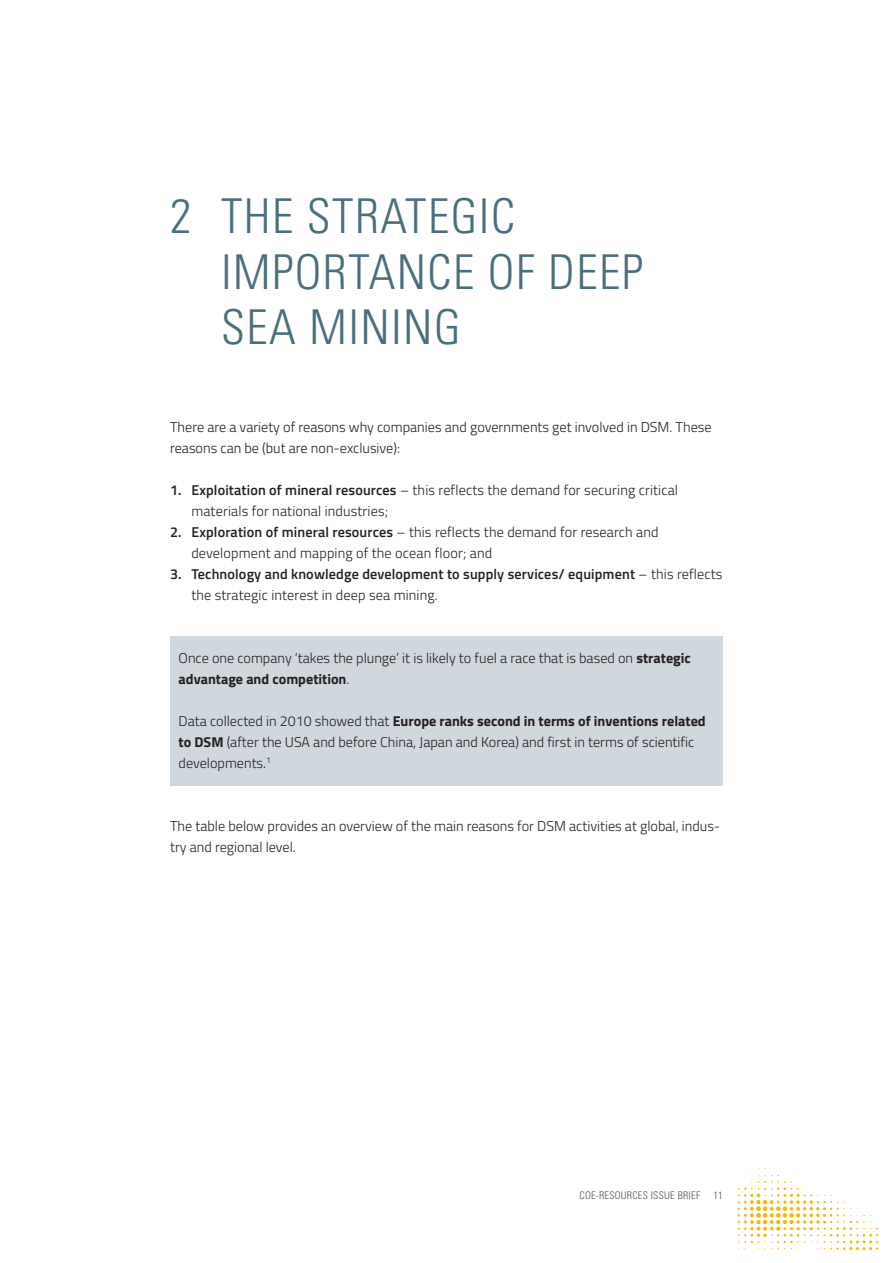
<style>
.page{position:relative;width:893px;height:1263px;background:#fff}
.page>*{position:absolute;margin:0;border:0;box-sizing:border-box;transform-origin:0 0}
.Hoofdstuk{font:300 condensed 48px/55.5px "Univers";letter-spacing:.03em;color:#4b6e7d}
.Brood{font:300 14.25px/21px "Titillium Web";color:#231f20}
.t1{font:600 14.25px/21px "Titillium Web";letter-spacing:.01em;color:#231f20}
.t2{font:300 condensed 10.5px "Univers";letter-spacing:.02em;color:#515455}
.s1{font-weight:600}
.s2{font-weight:300}
.s3{font-weight:700}
</style>
<div class="page">
<svg style="left:737px;top:1168px;width:142px;height:83px"></svg>
<div style="left:170px;top:636px;width:553px;height:150px;background:#d0d7dd"></div>
<p class="Hoofdstuk" style="left:221px;top:188px;width:424px;text-indent:-51px">2 THE STRATEGIC<br>IMPORTANCE OF DEEP<br>SEA MINING</p>
<p class="Brood" style="left:170px;top:416px;width:543px">There are a variety of reasons why companies and governments get involved in DSM. These reasons can be (but are non-exclusive):</p>
<p class="Brood" style="left:191px;top:479px;width:488px;text-indent:-21px"><span class="s1">1. Exploitation of mineral resources</span> – this reflects the demand for securing critical materials for national industries;</p>
<p class="Brood" style="left:191px;top:521px;width:469px;text-indent:-21px"><span class="s1">2. Exploration of mineral resources</span> – this reflects the demand for research and development and mapping of the ocean floor; and</p>
<p class="t1" style="left:191px;top:563px;width:533px;text-indent:-21px">3. Technology and knowledge development to supply services/ equipment <span class="s2">– this reflects the strategic interest in deep sea mining.</span></p>
<p class="Brood" style="left:179px;top:647px;width:514px">Once one company ‘takes the plunge’ it is likely to fuel a race that is based on <span class="s3">strategic advantage and competition</span>.</p>
<p class="Brood" style="left:179px;top:710px;width:529px">Data collected in 2010 showed that <span class="s3">Europe ranks second in terms of inventions related to DSM</span> (after the USA and before China, Japan and Korea) and first in terms of scientific developments.<sup>1</sup></p>
<p class="Brood" style="left:170px;top:815px;width:552px">The table below provides an overview of the main reasons for DSM activities at global, indus&shy;try and regional level.</p>
<p class="t2" style="left:580px;top:1189px;width:122px">COE-RESOURCES ISSUE BRIEF</p>
<p class="t2" style="left:713px;top:1189px;width:11px">11</p>
</div>
